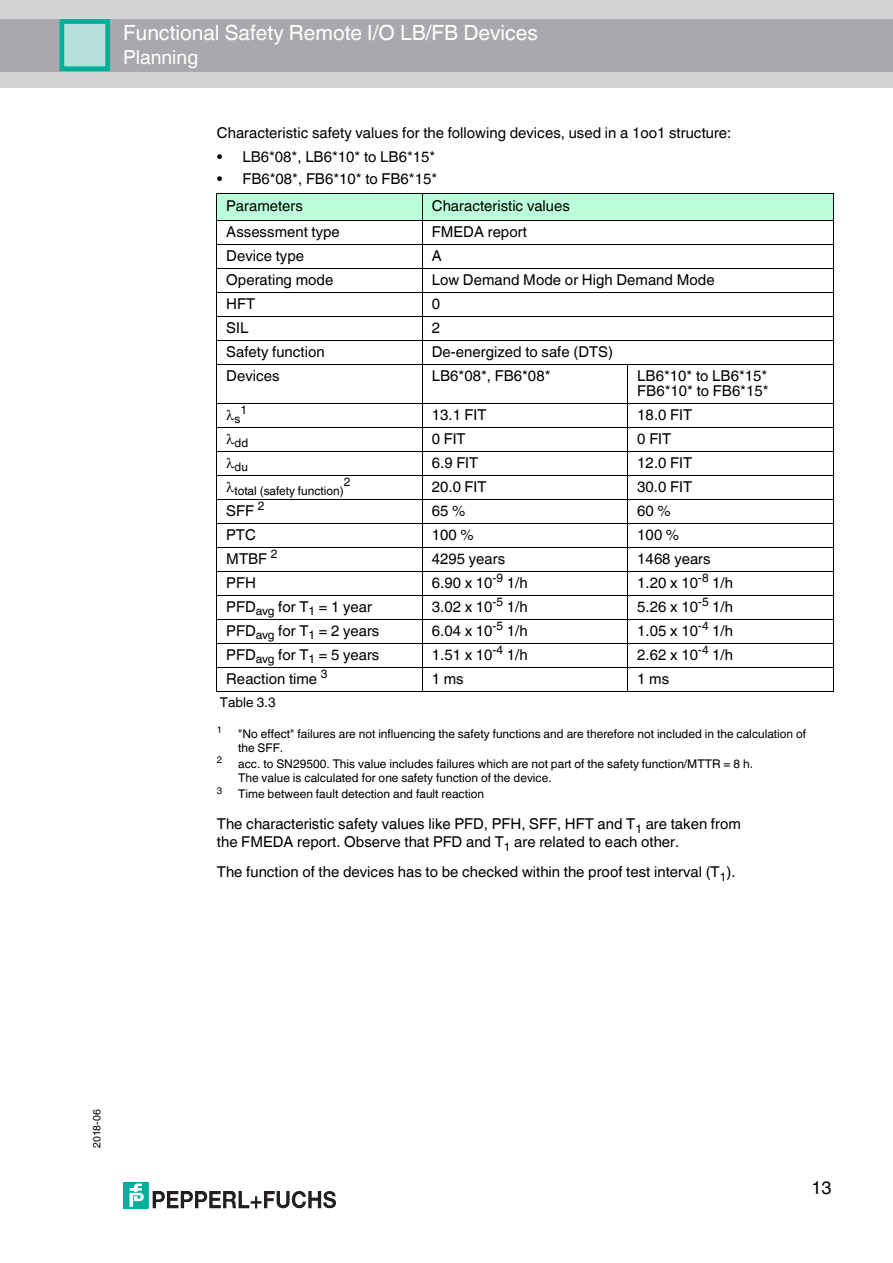
<style>
.page{position:relative;width:893px;height:1263px;background:#fff}
.page>*{position:absolute;margin:0;border:0;box-sizing:border-box;transform-origin:0 0}
.t1{font:21px "Helvetica World";color:#fff}
.t2{font:19.5px "Helvetica World";color:#fff}
.t3{font:18px "Helvetica World";color:#000}
.t4{font:15px/18px "Helvetica World";color:#000}
.t5{font:13.5px "Helvetica World";color:#000}
.t6{font:12px/13.5px "Helvetica World";color:#000}
.t7{font:10.5px "Helvetica World";letter-spacing:.005em;color:#000}
.t8{font:9.6px "Helvetica World";color:#000}
</style>
<div class="page">
<div style="left:0;top:0;width:892px;height:87px;background:#d1d3d4"></div>
<div style="left:0;top:19px;width:892px;height:52px;background:#a7a9ac"></div>
<div style="left:60px;top:20px;width:48px;height:50px;background:#b8e1dc"></div>
<div style="left:60px;top:19px;width:50px;height:52px;border:5px solid #00ae9c"></div>
<div style="left:123px;top:1182px;width:25px;height:26px;background:#00ae9c"></div>
<svg style="left:129px;top:1184px;width:15px;height:23px"></svg>
<svg style="left:153px;top:1191px;width:183px;height:18px"></svg>
<div style="left:217px;top:194px;width:205px;height:27px;background:#baffd9"></div>
<div style="left:422px;top:194px;width:411px;height:27px;background:#baffd9"></div>
<hr style="left:216px;top:194px;width:1px;height:497px;background:#000">
<hr style="left:422px;top:193px;width:1px;height:499px;background:#000">
<hr style="left:627px;top:364px;width:1px;height:328px;background:#000">
<hr style="left:833px;top:194px;width:1px;height:497px;background:#000">
<hr style="left:216px;top:193px;width:617px;height:1px;background:#000">
<hr style="left:216px;top:220px;width:617px;height:1px;background:#000">
<hr style="left:216px;top:244px;width:617px;height:1px;background:#000">
<hr style="left:216px;top:268px;width:617px;height:1px;background:#000">
<hr style="left:216px;top:292px;width:617px;height:1px;background:#000">
<hr style="left:216px;top:316px;width:617px;height:1px;background:#000">
<hr style="left:216px;top:340px;width:617px;height:1px;background:#000">
<hr style="left:216px;top:364px;width:617px;height:1px;background:#000">
<hr style="left:216px;top:403px;width:617px;height:1px;background:#000">
<hr style="left:216px;top:427px;width:617px;height:1px;background:#000">
<hr style="left:216px;top:451px;width:617px;height:1px;background:#000">
<hr style="left:216px;top:475px;width:617px;height:1px;background:#000">
<hr style="left:216px;top:499px;width:617px;height:1px;background:#000">
<hr style="left:216px;top:523px;width:617px;height:1px;background:#000">
<hr style="left:216px;top:547px;width:617px;height:1px;background:#000">
<hr style="left:216px;top:571px;width:617px;height:1px;background:#000">
<hr style="left:216px;top:595px;width:617px;height:1px;background:#000">
<hr style="left:216px;top:619px;width:617px;height:1px;background:#000">
<hr style="left:216px;top:643px;width:617px;height:1px;background:#000">
<hr style="left:216px;top:667px;width:617px;height:1px;background:#000">
<hr style="left:216px;top:691px;width:617px;height:1px;background:#000">
<h1 class="t1" style="left:123px;top:15px;width:416px">Functional Safety Remote I/O LB/FB Devices</h1>
<h2 class="t2" style="left:123px;top:41px;width:76px">Planning</h2>
<p class="t4" style="left:217px;top:122px;width:516px">Characteristic safety values for the following devices, used in a 1oo1 structure:</p>
<p class="t4" style="left:217px;top:146px;width:220px">• LB6*08*, LB6*10* to LB6*15*</p>
<p class="t4" style="left:217px;top:168px;width:222px">• FB6*08*, FB6*10* to FB6*15*</p>
<p class="t4" style="left:226px;top:195px;width:78px">Parameters</p>
<p class="t4" style="left:432px;top:195px;width:140px">Characteristic values</p>
<p class="t4" style="left:226px;top:221px;width:115px">Assessment type</p>
<p class="t4" style="left:432px;top:221px;width:97px">FMEDA report</p>
<p class="t4" style="left:226px;top:245px;width:79px">Device type</p>
<p class="t4" style="left:432px;top:245px;width:11px">A</p>
<p class="t4" style="left:226px;top:269px;width:108px">Operating mode</p>
<p class="t4" style="left:432px;top:269px;width:284px">Low Demand Mode or High Demand Mode</p>
<p class="t4" style="left:226px;top:293px;width:31px">HFT</p>
<p class="t4" style="left:432px;top:293px;width:10px">0</p>
<p class="t4" style="left:226px;top:317px;width:24px">SIL</p>
<p class="t4" style="left:432px;top:317px;width:10px">2</p>
<p class="t4" style="left:226px;top:341px;width:100px">Safety function</p>
<p class="t4" style="left:432px;top:341px;width:183px">De-energized to safe (DTS)</p>
<p class="t4" style="left:226px;top:365px;width:55px">Devices</p>
<p class="t4" style="left:432px;top:365px;width:120px">LB6*08*, FB6*08*</p>
<p class="t4" style="left:637px;top:366px;width:133px;line-height:15px">LB6*10* to LB6*15*<br>FB6*10* to FB6*15*</p>
<p class="t6" style="left:226px;top:411px;width:16px">●s</p>
<p class="t6" style="left:240px;top:401px;width:8px">1</p>
<p class="t4" style="left:432px;top:404px;width:56px">13.1 FIT</p>
<p class="t4" style="left:637px;top:404px;width:56px">18.0 FIT</p>
<p class="t6" style="left:226px;top:435px;width:23px">●dd</p>
<p class="t4" style="left:432px;top:428px;width:35px">0 FIT</p>
<p class="t4" style="left:637px;top:428px;width:35px">0 FIT</p>
<p class="t6" style="left:226px;top:459px;width:23px">●du</p>
<p class="t4" style="left:432px;top:452px;width:48px">6.9 FIT</p>
<p class="t4" style="left:637px;top:452px;width:56px">12.0 FIT</p>
<p class="t6" style="left:226px;top:483px;width:119px">●total (safety function)</p>
<p class="t6" style="left:344px;top:473px;width:8px">2</p>
<p class="t4" style="left:432px;top:476px;width:56px">20.0 FIT</p>
<p class="t4" style="left:637px;top:476px;width:56px">30.0 FIT</p>
<p class="t4" style="left:226px;top:500px;width:40px">SFF <sup>2</sup></p>
<p class="t4" style="left:432px;top:500px;width:35px">65 %</p>
<p class="t4" style="left:637px;top:500px;width:35px">60 %</p>
<p class="t4" style="left:226px;top:524px;width:31px">PTC</p>
<p class="t4" style="left:432px;top:524px;width:43px">100 %</p>
<p class="t4" style="left:637px;top:524px;width:43px">100 %</p>
<p class="t4" style="left:226px;top:548px;width:53px">MTBF <sup>2</sup></p>
<p class="t4" style="left:432px;top:548px;width:75px">4295 years</p>
<p class="t4" style="left:637px;top:548px;width:75px">1468 years</p>
<p class="t4" style="left:226px;top:572px;width:31px">PFH</p>
<p class="t4" style="left:432px;top:572px;width:97px">6.90 x 10<sup>-9</sup> 1/h</p>
<p class="t4" style="left:637px;top:572px;width:97px">1.20 x 10<sup>-8</sup> 1/h</p>
<p class="t4" style="left:226px;top:596px;width:147px">PFD<sub>avg</sub> for T<sub>1</sub> = 1 year</p>
<p class="t4" style="left:432px;top:596px;width:97px">3.02 x 10<sup>-5</sup> 1/h</p>
<p class="t4" style="left:637px;top:596px;width:97px">5.26 x 10<sup>-5</sup> 1/h</p>
<p class="t4" style="left:226px;top:620px;width:155px">PFD<sub>avg</sub> for T<sub>1</sub> = 2 years</p>
<p class="t4" style="left:432px;top:620px;width:97px">6.04 x 10<sup>-5</sup> 1/h</p>
<p class="t4" style="left:637px;top:620px;width:97px">1.05 x 10<sup>-4</sup> 1/h</p>
<p class="t4" style="left:226px;top:644px;width:155px">PFD<sub>avg</sub> for T<sub>1</sub> = 5 years</p>
<p class="t4" style="left:432px;top:644px;width:97px">1.51 x 10<sup>-4</sup> 1/h</p>
<p class="t4" style="left:637px;top:644px;width:97px">2.62 x 10<sup>-4</sup> 1/h</p>
<p class="t4" style="left:226px;top:668px;width:103px">Reaction time <sup>3</sup></p>
<p class="t4" style="left:432px;top:668px;width:33px">1 ms</p>
<p class="t4" style="left:637px;top:668px;width:33px">1 ms</p>
<p class="t5" style="left:220px;top:691px;width:57px">Table 3.3</p>
<p class="t8" style="left:217px;top:722px;width:7px">1</p>
<p class="t6" style="left:238px;top:726px;width:569px">"No effect" failures are not influencing the safety functions and are therefore not included in the calculation of the SFF.</p>
<p class="t8" style="left:217px;top:752px;width:7px">2</p>
<p class="t6" style="left:238px;top:756px;width:516px">acc. to SN29500. This value includes failures which are not part of the safety function/MTTR = 8 h.<br>The value is calculated for one safety function of the device.</p>
<p class="t8" style="left:217px;top:782px;width:7px">3</p>
<p class="t6" style="left:238px;top:786px;width:247px">Time between fault detection and fault reaction</p>
<p class="t4" style="left:217px;top:813px;width:525px">The characteristic safety values like PFD, PFH, SFF, HFT and T<sub>1</sub> are taken from the FMEDA report. Observe that PFD and T<sub>1</sub> are related to each other.</p>
<p class="t4" style="left:217px;top:861px;width:520px">The function of the devices has to be checked within the proof test interval (T<sub>1</sub>).</p>
<p class="t7" style="left:88px;top:1148px;width:40px;rotate:-90deg">2018-06</p>
<p class="t3" style="left:811px;top:1173px;width:21px">13</p>
</div>
